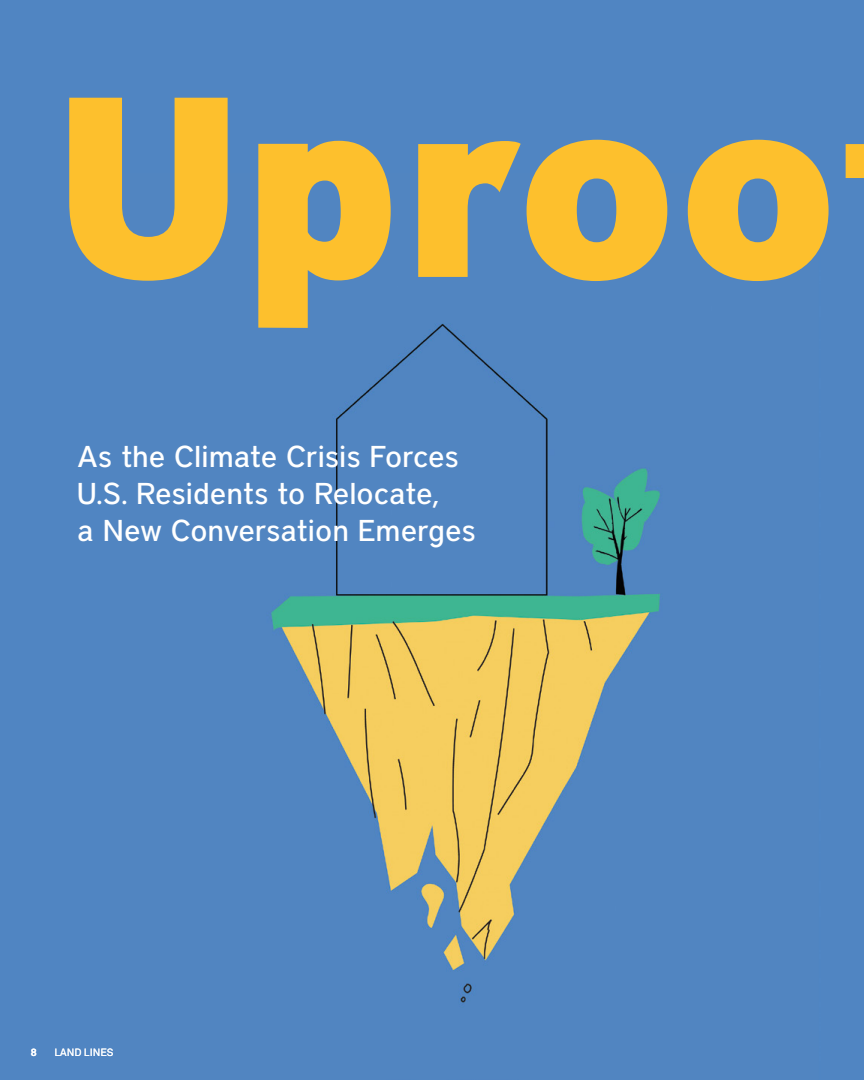
<style>
.page{position:relative;width:864px;height:1080px;background:#5085c2}
.page>*{position:absolute;margin:0;border:0;box-sizing:border-box;transform-origin:0 0}
.Headline_City_Tech{font:900 255px "District";letter-spacing:-.015em;color:#fdc02d}
.Headline_City_Tech-2{font:500 30px/36.8px "District";letter-spacing:-.005em;color:#fff}
.Main_Body{font:10.5px "Akkurat Pro";color:#fff}
.Main_Body-2{font:700 10.5px "Akkurat Pro";color:#fff}
</style>
<div class="page">
<img style="left:271px;top:324px;width:389px;height:679px">
<p class="Headline_City_Tech" style="left:55px;top:27px;width:788px">Uproo</p>
<p class="Headline_City_Tech-2" style="left:77px;top:438px;width:400px">As the Climate Crisis Forces<br>U.S. Residents to Relocate,<br>a New Conversation Emerges</p>
<p class="Main_Body-2" style="left:31px;top:1046px;width:7px">8</p>
<p class="Main_Body" style="left:55px;top:1047px;width:61px">LAND LINES</p>
</div>
